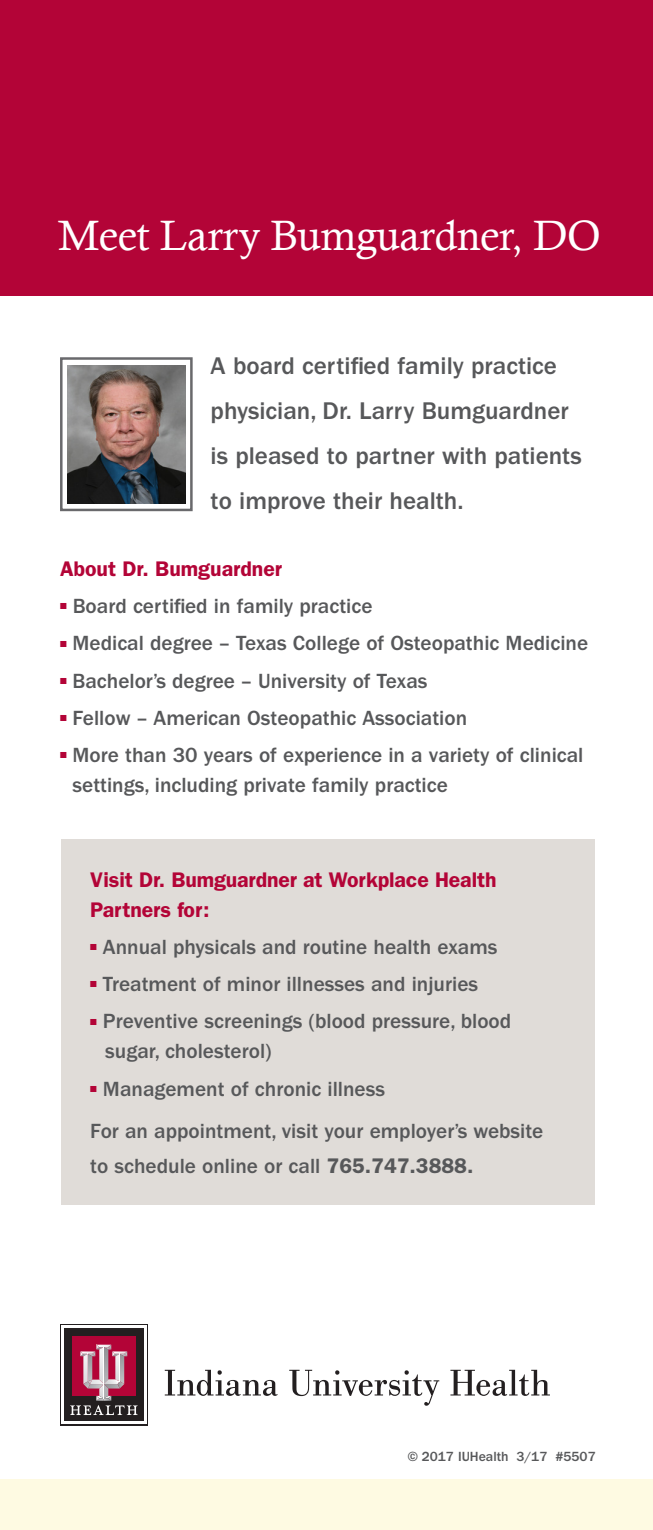
<style>
.page{position:relative;width:653px;height:1530px;background:#fff}
.page>*{position:absolute;margin:0;border:0;box-sizing:border-box;transform-origin:0 0}
.t1{font:42.5px "Calisto";letter-spacing:-.01em;color:#fff}
.t2{font:500 25px/45px "ITC Franklin Gothic Std";color:#57585a}
.t3{font:500 21.25px/30px "ITC Franklin Gothic Std";color:#57585a}
.t4{font:600 21.25px/30px "ITC Franklin Gothic Std";letter-spacing:-.005em;color:#b30437}
.t5{font:500 13.75px "ITC Franklin Gothic Std";color:#57585a}
.s1{font-weight:600}
</style>
<div class="page">
<div style="left:0;top:1480px;width:652px;height:50px;background:#fefae2"></div>
<div style="left:0;top:0;width:652px;height:295px;background:#b30437"></div>
<div style="left:61px;top:840px;width:533px;height:365px;background:#e0dcd8"></div>
<svg style="left:60px;top:357px;width:132px;height:154px"></svg>
<img style="left:68px;top:365px;width:117px;height:138px">
<div style="left:64px;top:1328px;width:80px;height:93px;background:#231f20"></div>
<div style="left:72px;top:1336px;width:63px;height:60px;background:#b30437"></div>
<svg style="left:70px;top:1345px;width:68px;height:70px"></svg>
<svg style="left:165px;top:1370px;width:112px;height:26px"></svg>
<svg style="left:289px;top:1370px;width:150px;height:36px"></svg>
<svg style="left:450px;top:1370px;width:100px;height:26px"></svg>
<p class="t1" style="left:58px;top:211px;width:544px">Meet Larry Bumguardner, DO</p>
<p class="t2" style="left:210px;top:344px;width:372px">A board certified family practice physician, Dr. Larry Bumguardner is pleased to partner with patients to improve their health.</p>
<p class="t4" style="left:60px;top:554px;width:223px">About Dr. Bumguardner</p>
<p class="t3" style="left:60px;top:591px;width:314px"><sup>■</sup> Board certified in family practice</p>
<p class="t3" style="left:60px;top:629px;width:529px"><sup>■</sup> Medical degree – Texas College of Osteopathic Medicine</p>
<p class="t3" style="left:60px;top:666px;width:369px"><sup>■</sup> Bachelor’s degree – University of Texas</p>
<p class="t3" style="left:60px;top:703px;width:408px"><sup>■</sup> Fellow – American Osteopathic Association</p>
<p class="t3" style="left:72px;top:740px;width:512px;text-indent:-12px"><sup>■</sup> More than 30 years of experience in a variety of clinical settings, including private family practice</p>
<p class="t4" style="left:90px;top:865px;width:407px">Visit Dr. Bumguardner at Workplace Health<br>Partners for:</p>
<p class="t3" style="left:90px;top:932px;width:408px"><sup>■</sup> Annual physicals and routine health exams</p>
<p class="t3" style="left:90px;top:969px;width:389px"><sup>■</sup> Treatment of minor illnesses and injuries</p>
<p class="t3" style="left:105px;top:1007px;width:407px;text-indent:-15px"><sup>■</sup> Preventive screenings (blood pressure, blood sugar, cholesterol)</p>
<p class="t3" style="left:90px;top:1074px;width:296px"><sup>■</sup> Management of chronic illness</p>
<p class="t3" style="left:90px;top:1113px;width:454px;line-height:35px">For an appointment, visit your employer’s website to schedule online or call <span class="s1">765.747.3888.</span></p>
<p class="t5" style="left:407px;top:1448px;width:189px">© 2017 IUHealth 3/17 #5507</p>
</div>
